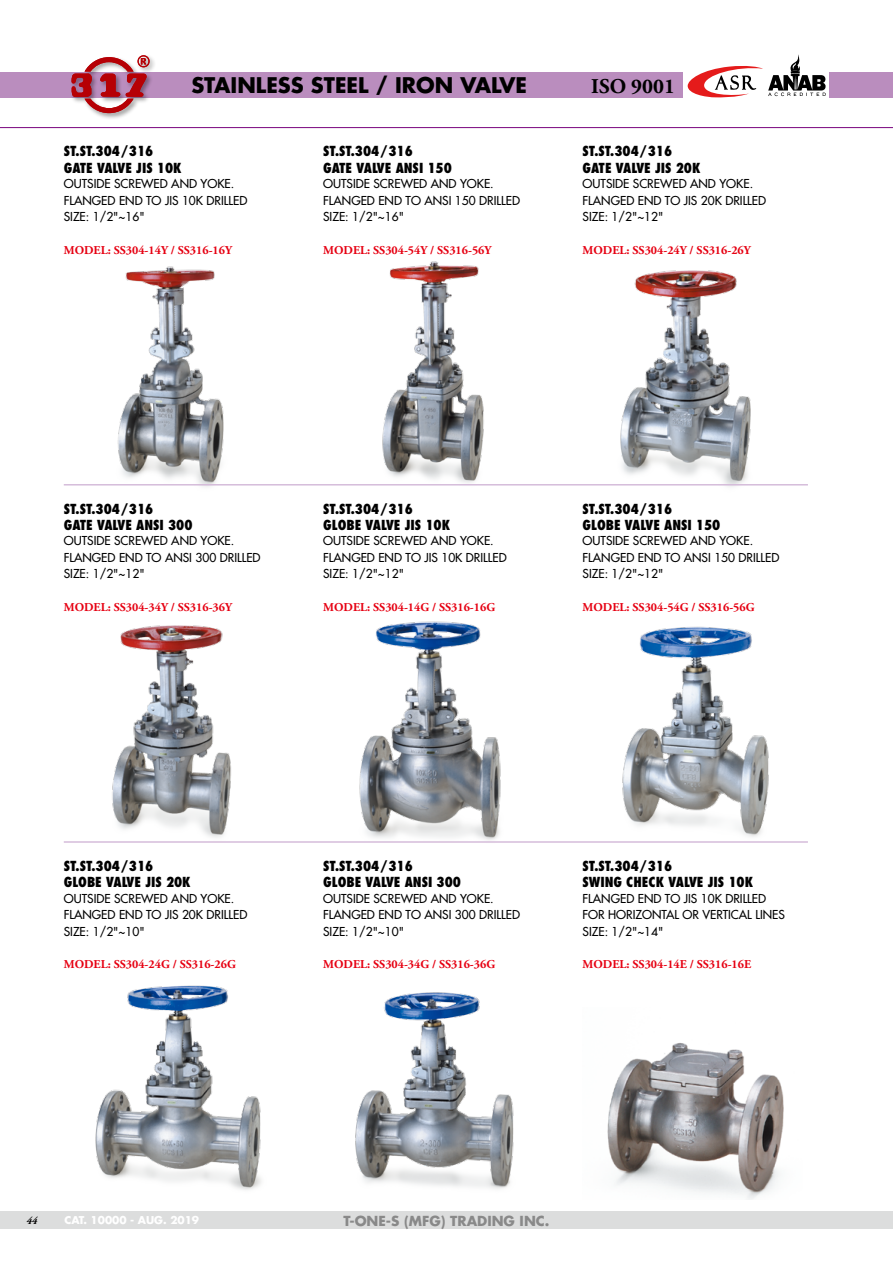
<style>
.page{position:relative;width:893px;height:1263px;background:#fff}
.page>*{position:absolute;margin:0;border:0;box-sizing:border-box;transform-origin:0 0}
.t1{font:700 21px "Futura";color:#000}
.t2{font:700 21px "Adobe Garamond Pro";color:#000}
.t3{font:800 condensed 13.5px/16.5px "Futura";color:#000}
.t4{font:700 13.5px "Futura";color:#898989}
.t5{font:12px/16.5px "Futura";color:#000}
.t6{font:700 12px "Adobe Garamond Pro";color:#e60012}
.t7{font:700 10.5px "Futura";color:#fff}
.t8{font:italic 700 10.5px "Adobe Garamond Pro";color:#000}
</style>
<div class="page">
<img style="left:112px;top:625px;width:119px;height:213px">
<img style="left:622px;top:626px;width:147px;height:211px">
<img style="left:359px;top:621px;width:142px;height:219px">
<img style="left:606px;top:270px;width:157px;height:217px">
<img style="left:360px;top:261px;width:149px;height:225px">
<img style="left:96px;top:266px;width:149px;height:221px">
<img style="left:607px;top:1043px;width:177px;height:156px">
<img style="left:95px;top:985px;width:166px;height:205px">
<img style="left:343px;top:992px;width:197px;height:220px">
<div style="left:0;top:72px;width:893px;height:26px;background:#ba8dbe"></div>
<div style="left:0;top:1212px;width:893px;height:17px;background:#dcdddd"></div>
<hr style="left:0;top:127px;width:893px;height:1px;background:#7f1084">
<div style="left:683px;top:51px;width:85px;height:50px;background:#fff"></div>
<div style="left:765px;top:51px;width:64px;height:50px;background:#fff"></div>
<svg style="left:688px;top:55px;width:138px;height:42px"></svg>
<hr style="left:64px;top:484px;width:744px;height:1px;background:#d5bcda">
<hr style="left:64px;top:841px;width:744px;height:2px;background:#d5bcda">
<div style="left:70px;top:54px;width:87px;height:66px;background:#000;opacity:.35"></div>
<svg style="left:72px;top:55px;width:78px;height:58px"></svg>
<h1 class="t1" style="left:191px;top:71px;width:337px">STAINLESS STEEL / IRON VALVE</h1>
<p class="t3" style="left:64px;top:143px;width:119px">ST.ST.304/316<br>GATE VALVE JIS 10K</p>
<p class="t5" style="left:64px;top:175px;width:185px">OUTSIDE SCREWED AND YOKE.<br>FLANGED END TO JIS 10K DRILLED<br>SIZE: 1/2"~16"</p>
<p class="t6" style="left:64px;top:243px;width:170px">MODEL: SS304-14Y / SS316-16Y</p>
<p class="t3" style="left:323px;top:143px;width:130px">ST.ST.304/316<br>GATE VALVE ANSI 150</p>
<p class="t5" style="left:323px;top:175px;width:198px">OUTSIDE SCREWED AND YOKE.<br>FLANGED END TO ANSI 150 DRILLED<br>SIZE: 1/2"~16"</p>
<p class="t6" style="left:323px;top:243px;width:170px">MODEL: SS304-54Y / SS316-56Y</p>
<h1 class="t2" style="left:591px;top:75px;width:85px">ISO 9001</h1>
<p class="t3" style="left:583px;top:143px;width:119px">ST.ST.304/316<br>GATE VALVE JIS 20K</p>
<p class="t5" style="left:583px;top:175px;width:185px">OUTSIDE SCREWED AND YOKE.<br>FLANGED END TO JIS 20K DRILLED<br>SIZE: 1/2"~12"</p>
<p class="t6" style="left:583px;top:243px;width:170px">MODEL: SS304-24Y / SS316-26Y</p>
<p class="t3" style="left:64px;top:500px;width:130px">ST.ST.304/316<br>GATE VALVE ANSI 300</p>
<p class="t5" style="left:64px;top:533px;width:198px">OUTSIDE SCREWED AND YOKE.<br>FLANGED END TO ANSI 300 DRILLED<br>SIZE: 1/2"~12"</p>
<p class="t6" style="left:64px;top:600px;width:170px">MODEL: SS304-34Y / SS316-36Y</p>
<p class="t3" style="left:323px;top:500px;width:129px">ST.ST.304/316<br>GLOBE VALVE JIS 10K</p>
<p class="t5" style="left:323px;top:533px;width:185px">OUTSIDE SCREWED AND YOKE.<br>FLANGED END TO JIS 10K DRILLED<br>SIZE: 1/2"~12"</p>
<p class="t6" style="left:323px;top:600px;width:174px">MODEL: SS304-14G / SS316-16G</p>
<p class="t3" style="left:583px;top:500px;width:139px">ST.ST.304/316<br>GLOBE VALVE ANSI 150</p>
<p class="t5" style="left:583px;top:533px;width:198px">OUTSIDE SCREWED AND YOKE.<br>FLANGED END TO ANSI 150 DRILLED<br>SIZE: 1/2"~12"</p>
<p class="t6" style="left:583px;top:600px;width:174px">MODEL: SS304-54G / SS316-56G</p>
<p class="t3" style="left:64px;top:857px;width:129px">ST.ST.304/316<br>GLOBE VALVE JIS 20K</p>
<p class="t5" style="left:64px;top:890px;width:185px">OUTSIDE SCREWED AND YOKE.<br>FLANGED END TO JIS 20K DRILLED<br>SIZE: 1/2"~10"</p>
<p class="t6" style="left:64px;top:957px;width:174px">MODEL: SS304-24G / SS316-26G</p>
<p class="t3" style="left:323px;top:857px;width:139px">ST.ST.304/316<br>GLOBE VALVE ANSI 300</p>
<p class="t5" style="left:323px;top:890px;width:198px">OUTSIDE SCREWED AND YOKE.<br>FLANGED END TO ANSI 300 DRILLED<br>SIZE: 1/2"~10"</p>
<p class="t6" style="left:323px;top:957px;width:174px">MODEL: SS304-34G / SS316-36G</p>
<p class="t3" style="left:583px;top:857px;width:172px">ST.ST.304/316<br>SWING CHECK VALVE JIS 10K</p>
<p class="t5" style="left:583px;top:890px;width:204px">FLANGED END TO JIS 10K DRILLED<br>FOR HORIZONTAL OR VERTICAL LINES<br>SIZE: 1/2"~14"</p>
<p class="t6" style="left:583px;top:957px;width:170px">MODEL: SS304-14E / SS316-16E</p>
<p class="t8" style="left:26px;top:1214px;width:12px">44</p>
<p class="t7" style="left:64px;top:1213px;width:136px">CAT. 10000 - AUG. 2019</p>
<p class="t4" style="left:344px;top:1212px;width:207px">T-ONE-S (MFG) TRADING INC.</p>
</div>
